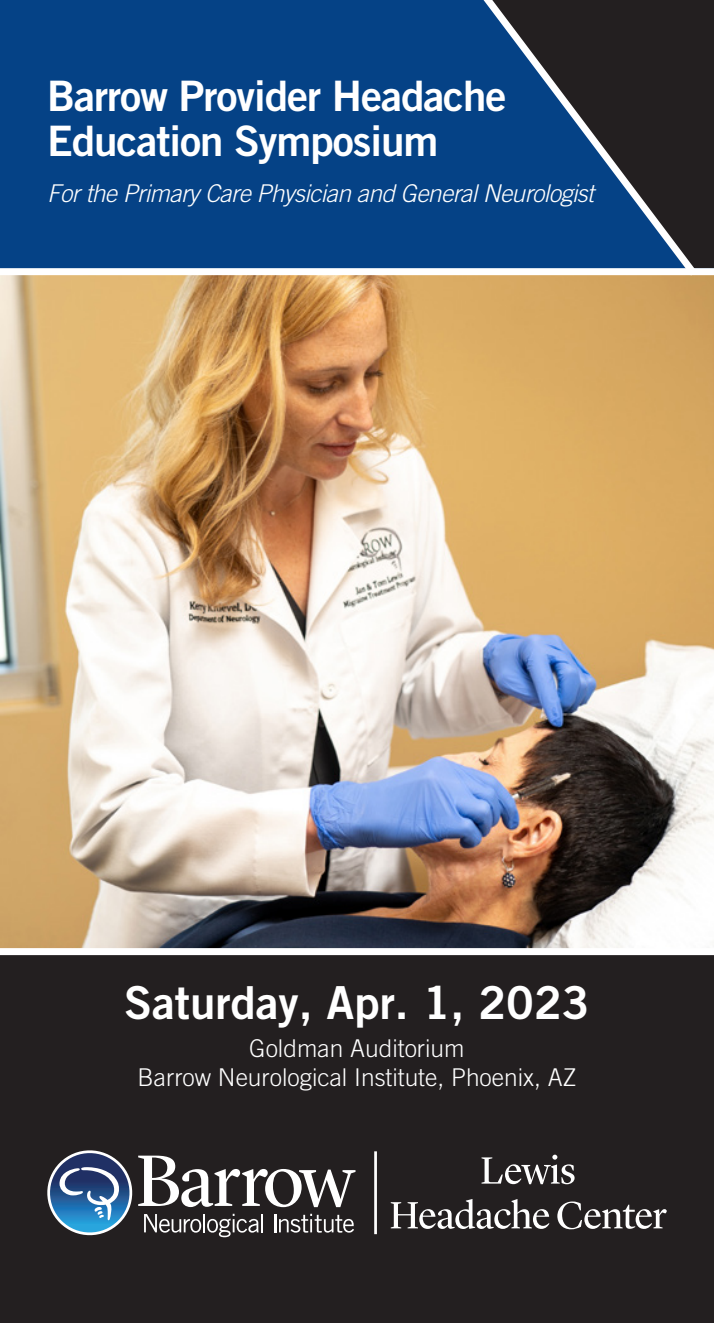
<style>
.page{position:relative;width:714px;height:1323px;background:#fff}
.page>*{position:absolute;margin:0;border:0;box-sizing:border-box;transform-origin:0 0}
.t1{font:45.5px "Trade Gothic LT Pro Bd 2";color:#fff}
.t2{font:42px/45.5px "Trade Gothic LT Pro Bd 2";letter-spacing:-.025em;color:#fff}
.t3{font:300 24.5px/29.4px "Trade Gothic LT Pro";color:#fff;text-align:center}
.t4{font:italic 300 24.5px "Trade Gothic LT Pro";letter-spacing:-.025em;color:#fff}
</style>
<div class="page">
<img style="left:0;top:275px;width:713px;height:673px">
<div style="left:0;top:952px;width:713px;height:371px;background:#231f20"></div>
<div style="left:0;top:0;width:713px;height:268px;background:#054286"></div>
<div style="left:703px;top:0;width:10px;height:268px;background:#231f20"></div>
<svg style="left:461px;top:0;width:242px;height:283px"></svg>
<div style="left:0;top:268px;width:713px;height:7px;background:#fff"></div>
<div style="left:0;top:948px;width:713px;height:7px;background:#fff"></div>
<hr style="left:374px;top:1151px;width:2px;height:83px;background:#fff">
<svg style="left:481px;top:1155px;width:93px;height:29px"></svg>
<svg style="left:390px;top:1199px;width:159px;height:30px"></svg>
<svg style="left:557px;top:1202px;width:109px;height:27px"></svg>
<svg style="left:47px;top:1150px;width:308px;height:88px"></svg>
<h2 class="t2" style="left:47px;top:73px;width:460px">Barrow Provider Headache<br>Education Symposium</h2>
<p class="t4" style="left:47px;top:179px;width:548px">For the Primary Care Physician and General Neurologist</p>
<h1 class="t1" style="left:124px;top:975px;width:466px">Saturday, Apr. 1, 2023</h1>
<p class="t3" style="left:137px;top:1033px;width:440px">Goldman Auditorium<br>Barrow Neurological Institute, Phoenix, AZ</p>
</div>
